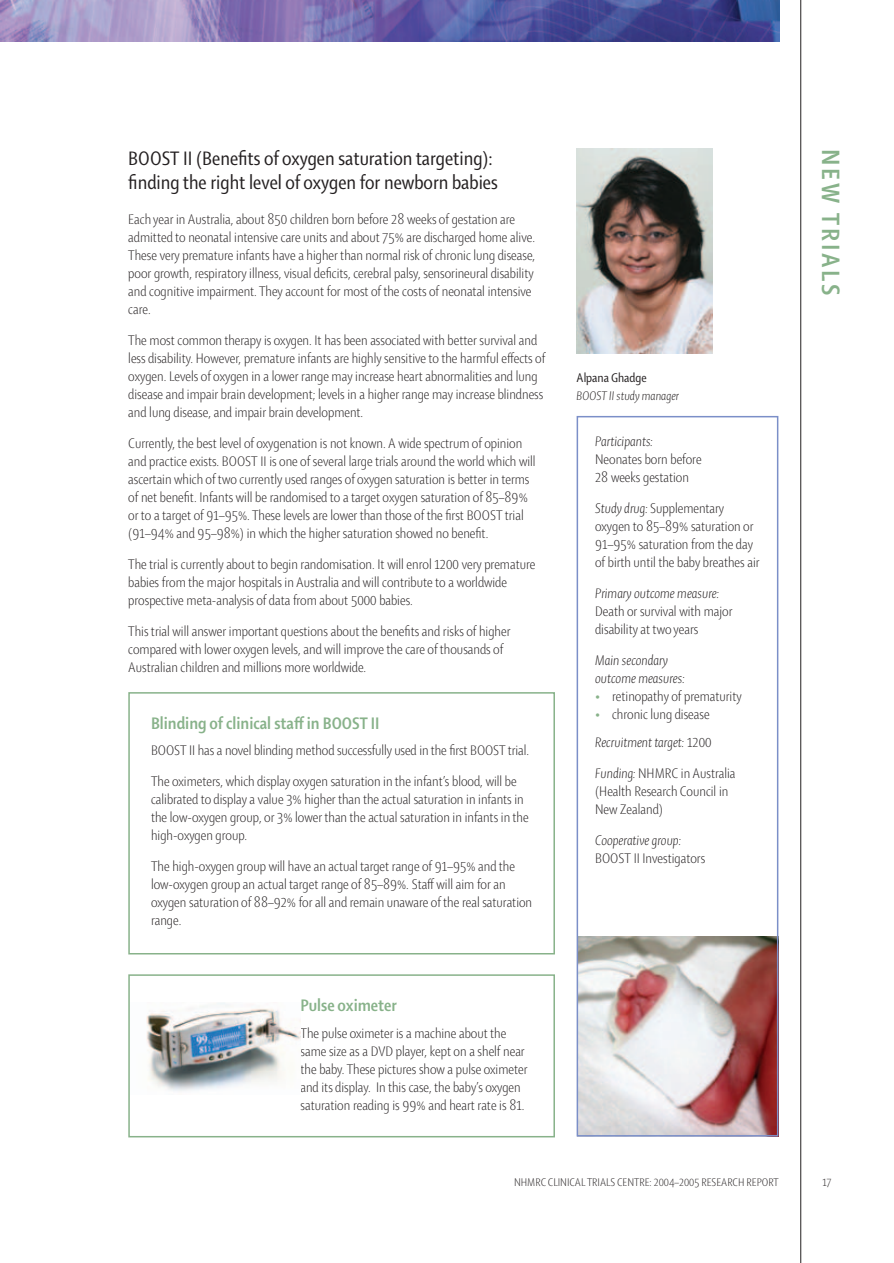
<style>
.page{position:relative;width:894px;height:1263px;background:#fff}
.page>*{position:absolute;margin:0;border:0;box-sizing:border-box;transform-origin:0 0}
.t1{font:700 condensed 27px "Shaker 2";letter-spacing:.1em;color:#88b28a}
.t2{font:condensed 21px/24px "Shaker 2";color:#231f20}
.t3{font:700 condensed 18px "Shaker 2";color:#88b28a}
.t4{font:300 condensed 15px/18px "Shaker 2";color:#231f20}
.t5{font:italic 300 condensed 15px/18px "Shaker 2";color:#231f20}
.t6{font:italic 300 condensed 13.5px "Shaker 2";color:#231f20}
.t7{font:condensed 13.5px "Shaker 2";color:#231f20}
.t8{font:300 condensed 12px "Shaker 2";color:#231f20}
.s1{font-style:italic}
.s2{color:#88b28a}
</style>
<div class="page">
<img style="left:0;top:0;width:779px;height:41px">
<hr style="left:800px;top:0;width:1px;height:1262px;background:#231f20">
<div style="left:128px;top:692px;width:426px;height:262px;border:2px solid #88b28a"></div>
<img style="left:576px;top:149px;width:136px;height:204px">
<img style="left:579px;top:936px;width:196px;height:197px">
<div style="left:128px;top:974px;width:426px;height:163px;border:2px solid #88b28a"></div>
<img style="left:130px;top:1001px;width:170px;height:93px">
<div style="left:576px;top:416px;width:202px;height:720px;border:2px solid #7b8fc8"></div>
<h2 class="t2" style="left:128px;top:148px;width:371px">BOOST II (Benefits of oxygen saturation targeting): finding the right level of oxygen for newborn babies</h2>
<p class="t4" style="left:128px;top:212px;width:408px">Each year in Australia, about 850 children born before 28 weeks of gestation are admitted to neonatal intensive care units and about 75% are discharged home alive.<br>These very premature infants have a higher than normal risk of chronic lung disease, poor growth, respiratory illness, visual deficits, cerebral palsy, sensorineural disability and cognitive impairment. They account for most of the costs of neonatal intensive care.</p>
<p class="t4" style="left:128px;top:332px;width:418px">The most common therapy is oxygen. It has been associated with better survival and less disability. However, premature infants are highly sensitive to the harmful effects of oxygen. Levels of oxygen in a lower range may increase heart abnormalities and lung disease and impair brain development; levels in a higher range may increase blindness and lung disease, and impair brain development.</p>
<p class="t4" style="left:128px;top:435px;width:408px">Currently, the best level of oxygenation is not known. A wide spectrum of opinion and practice exists. BOOST II is one of several large trials around the world which will ascertain which of two currently used ranges of oxygen saturation is better in terms of net benefit. Infants will be randomised to a target oxygen saturation of 85–89% or to a target of 91–95%. These levels are lower than those of the first BOOST trial (91–94% and 95–98%) in which the higher saturation showed no benefit.</p>
<p class="t4" style="left:128px;top:556px;width:408px">The trial is currently about to begin randomisation. It will enrol 1200 very premature babies from the major hospitals in Australia and will contribute to a worldwide prospective meta-analysis of data from about 5000 babies.</p>
<p class="t4" style="left:128px;top:623px;width:383px">This trial will answer important questions about the benefits and risks of higher compared with lower oxygen levels, and will improve the care of thousands of<br>Australian children and millions more worldwide.</p>
<p class="t3" style="left:151px;top:716px;width:230px">Blinding of clinical staff in BOOST II</p>
<p class="t4" style="left:151px;top:736px;width:379px;line-height:30.8px">BOOST II has a novel blinding method successfully used in the first BOOST trial.<br>The oximeters, which display oxygen saturation in the infant’s blood, will be</p>
<p class="t4" style="left:151px;top:791px;width:379px">calibrated to display a value 3% higher than the actual saturation in infants in the low-oxygen group, or 3% lower than the actual saturation in infants in the high-oxygen group.</p>
<p class="t4" style="left:151px;top:858px;width:382px">The high-oxygen group will have an actual target range of 91–95% and the low-oxygen group an actual target range of 85–89%. Staff will aim for an oxygen saturation of 88–92% for all and remain unaware of the real saturation range.</p>
<p class="t3" style="left:300px;top:998px;width:98px">Pulse oximeter</p>
<p class="t4" style="left:300px;top:1024px;width:228px">The pulse oximeter is a machine about the same size as a DVD player, kept on a shelf near the baby. These pictures show a pulse oximeter and its display. In this case, the baby’s oxygen saturation reading is 99% and heart rate is 81.</p>
<p class="t7" style="left:576px;top:372px;width:71px">Alpana Ghadge</p>
<p class="t6" style="left:576px;top:390px;width:104px">BOOST II study manager</p>
<p class="t5" style="left:595px;top:433px;width:59px">Participants:</p>
<p class="t4" style="left:595px;top:451px;width:108px">Neonates born before<br>28 weeks gestation</p>
<p class="t4" style="left:595px;top:500px;width:166px"><span class="s1">Study drug:</span> Supplementary oxygen to 85–89% saturation or<br>91–95% saturation from the day of birth until the baby breathes air</p>
<p class="t5" style="left:595px;top:585px;width:125px">Primary outcome measure:</p>
<p class="t4" style="left:595px;top:603px;width:139px">Death or survival with major disability at two years</p>
<p class="t5" style="left:595px;top:652px;width:91px">Main secondary outcome measures:</p>
<p class="t4" style="left:595px;top:688px;width:148px"><span class="s2">•</span> retinopathy of prematurity</p>
<p class="t4" style="left:595px;top:700px;width:118px;line-height:28.7px"><span class="s2">•</span> chronic lung disease<br><span class="s1">Recruitment target:</span> 1200</p>
<p class="t4" style="left:595px;top:765px;width:142px"><span class="s1">Funding:</span> NHMRC in Australia (Health Research Council in<br>New Zealand)</p>
<p class="t5" style="left:595px;top:832px;width:87px">Cooperative group:</p>
<p class="t4" style="left:595px;top:850px;width:111px">BOOST II Investigators</p>
<h1 class="t1" style="left:841px;top:149px;width:148px;rotate:90deg">NEW TRIALS</h1>
<p class="t8" style="left:514px;top:1176px;width:266px">NHMRC CLINICAL TRIALS CENTRE: 2004–2005 RESEARCH REPORT</p>
<p class="t8" style="left:822px;top:1176px;width:11px">17</p>
</div>
